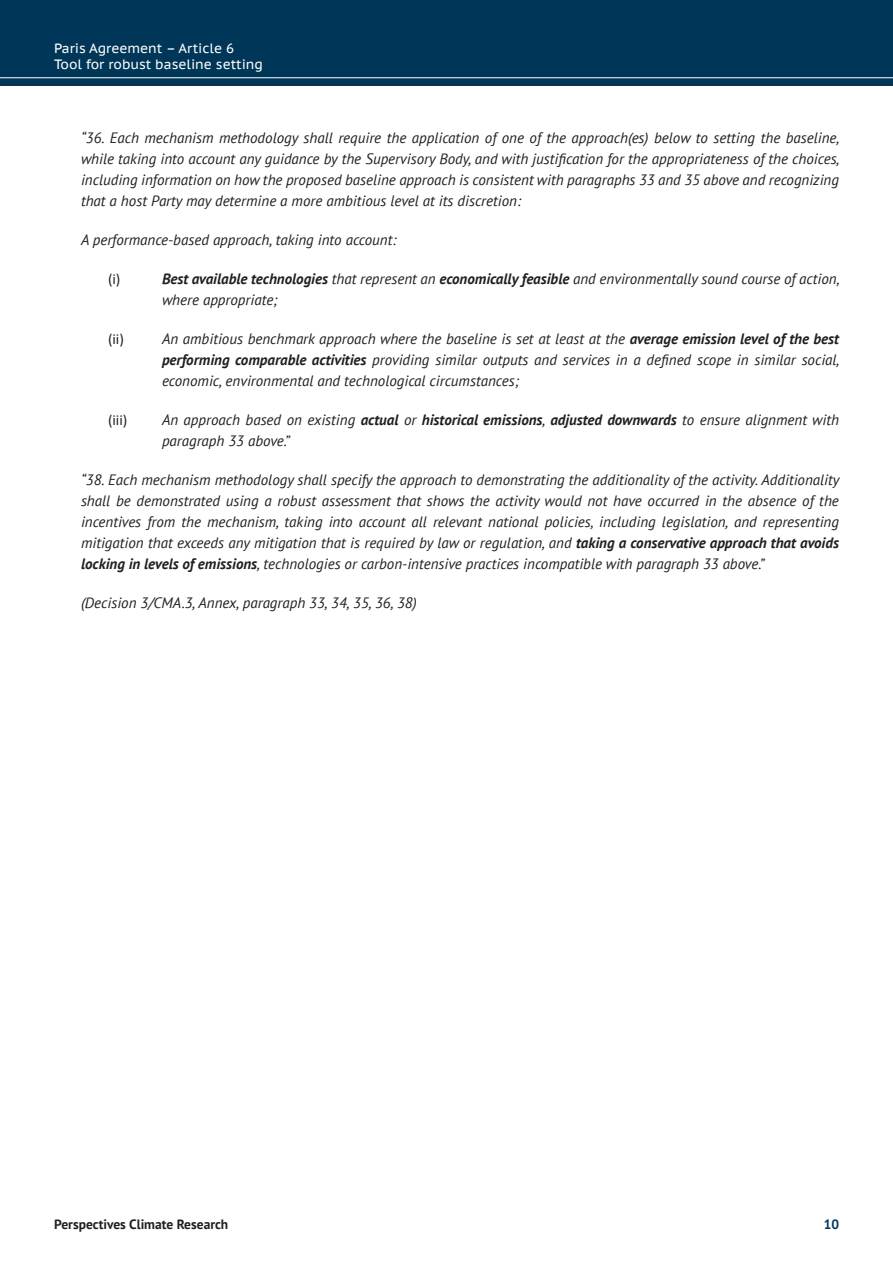
<style>
.page{position:relative;width:893px;height:1263px;background:#fff}
.page>*{position:absolute;margin:0;border:0;box-sizing:border-box;transform-origin:0 0}
.t1{font:italic 15px/21px "PT Sans";color:#231f20;text-align:justify}
.t2{font:15px "Calibri";color:#231f20}
.t3{font:13.5px/16.2px "PT Sans Caption";color:#fff}
.t4{font:700 13.5px "PT Sans";color:#231f20}
.t5{font:700 13.5px "PT Sans";color:#003657}
.s1{font-weight:700}
</style>
<div class="page">
<div style="left:0;top:0;width:893px;height:85px;background:#003657"></div>
<hr style="left:0;top:77px;width:893px;height:1px;background:#fff">
<p class="t3" style="left:54px;top:39px;width:211px">Paris Agreement – Article 6<br>Tool for robust baseline setting</p>
<p class="t1" style="left:81px;top:127px;width:760px">“36. Each mechanism methodology shall require the application of one of the approach(es) below to setting the baseline, while taking into account any guidance by the Supervisory Body, and with justification for the appropriateness of the choices, including information on how the proposed baseline approach is consistent with paragraphs 33 and 35 above and recognizing that a host Party may determine a more ambitious level at its discretion:</p>
<p class="t1" style="left:81px;top:229px;width:317px">A performance-based approach, taking into account:</p>
<p class="t2" style="left:108px;top:269px;width:14px">(i)</p>
<p class="t1" style="left:162px;top:268px;width:679px"><span class="s1">Best available technologies</span> that represent an <span class="s1">economically feasible</span> and environmentally sound course of action, where appropriate;</p>
<p class="t2" style="left:108px;top:329px;width:17px">(ii)</p>
<p class="t1" style="left:162px;top:328px;width:679px">An ambitious benchmark approach where the baseline is set at least at the <span class="s1">average emission level of the best performing comparable activities</span> providing similar outputs and services in a defined scope in similar social, economic, environmental and technological circumstances;</p>
<p class="t2" style="left:108px;top:410px;width:21px">(iii)</p>
<p class="t1" style="left:162px;top:409px;width:678px">An approach based on existing <span class="s1">actual</span> or <span class="s1">historical emissions</span>, <span class="s1">adjusted downwards</span> to ensure alignment with paragraph 33 above.”</p>
<p class="t1" style="left:81px;top:469px;width:760px">“38. Each mechanism methodology shall specify the approach to demonstrating the additionality of the activity. Additionality shall be demonstrated using a robust assessment that shows the activity would not have occurred in the absence of the incentives from the mechanism, taking into account all relevant national policies, including legislation, and representing mitigation that exceeds any mitigation that is required by law or regulation, and <span class="s1">taking a conservative approach that avoids locking in levels of emissions</span>, technologies or carbon-intensive practices incompatible with paragraph 33 above.”</p>
<p class="t1" style="left:81px;top:592px;width:337px">(Decision 3/CMA.3, Annex, paragraph 33, 34, 35, 36, 38)</p>
<p class="t4" style="left:54px;top:1215px;width:176px">Perspectives Climate Research</p>
<p class="t5" style="left:824px;top:1215px;width:17px">10</p>
</div>
